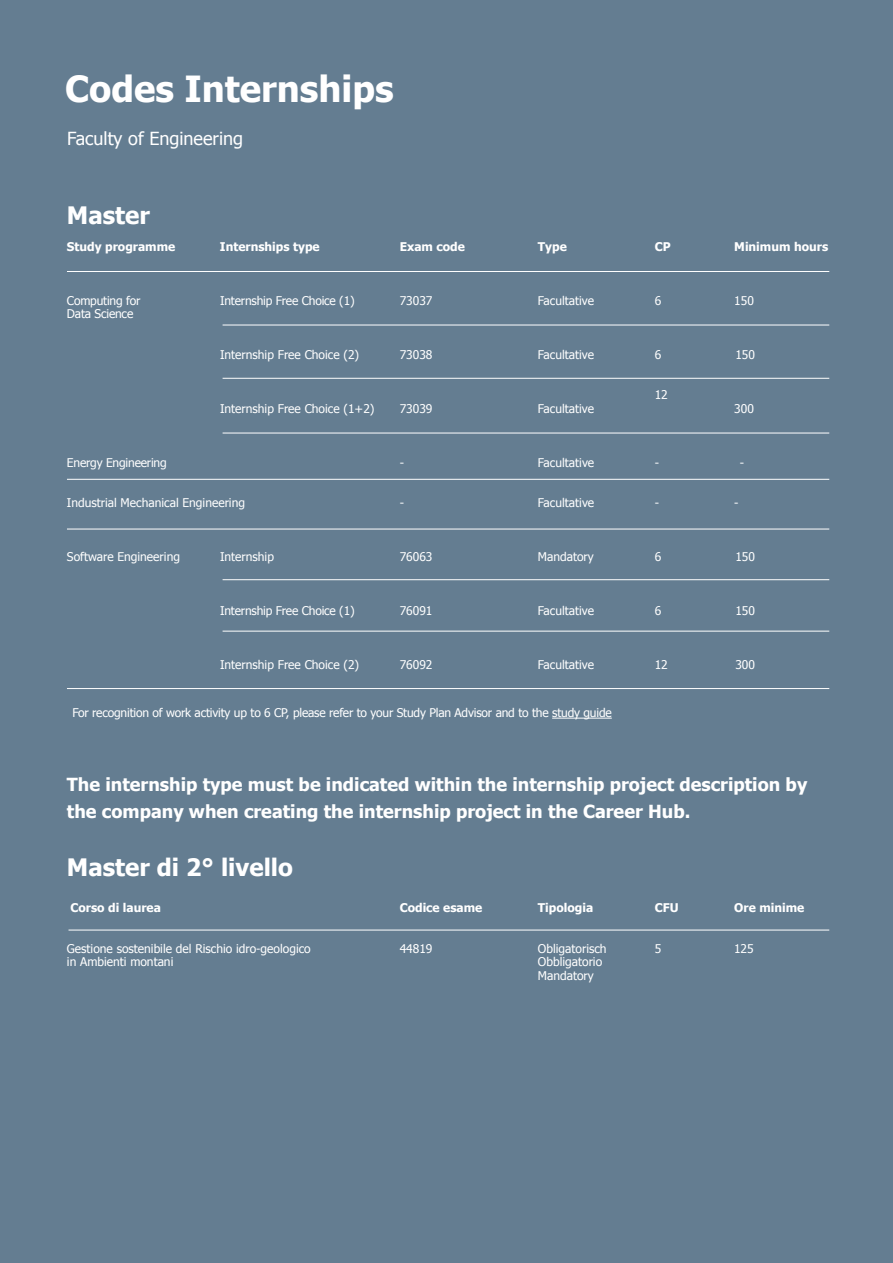
<style>
.page{position:relative;width:893px;height:1263px;background:#647d91}
.page>*{position:absolute;margin:0;border:0;box-sizing:border-box;transform-origin:0 0}
.t1{font:700 36px "Tahoma";color:#fff}
.t2{font:700 24px "Tahoma";color:#fff}
.t3{font:700 18px/27px "Tahoma";color:#fff}
.t4{font:18px "Tahoma";color:#fff}
.t5{font:12px/13.5px "Tahoma";color:#fff}
.t6{font:700 12px "Tahoma";color:#fff}
</style>
<div class="page">
<hr style="left:223px;top:325px;width:606px;height:1px;background:#fff">
<hr style="left:223px;top:631px;width:606px;height:1px;background:#fff">
<hr style="left:223px;top:579px;width:606px;height:1px;background:#fff">
<hr style="left:223px;top:378px;width:606px;height:1px;background:#fff">
<hr style="left:223px;top:433px;width:606px;height:1px;background:#fff">
<hr style="left:67px;top:271px;width:762px;height:1px;background:#fff">
<hr style="left:67px;top:479px;width:762px;height:1px;background:#fff">
<hr style="left:67px;top:529px;width:762px;height:1px;background:#fff">
<hr style="left:67px;top:688px;width:762px;height:1px;background:#fff">
<hr style="left:69px;top:930px;width:760px;height:1px;background:#fff">
<hr style="left:552px;top:718px;width:60px;height:1px;background:#fff">
<h1 class="t1" style="left:65px;top:64px;width:330px">Codes Internships</h1>
<h3 class="t4" style="left:67px;top:126px;width:177px">Faculty of Engineering</h3>
<h2 class="t2" style="left:67px;top:198px;width:84px">Master</h2>
<p class="t6" style="left:67px;top:238px;width:110px">Study programme</p>
<p class="t6" style="left:220px;top:238px;width:101px">Internships type</p>
<p class="t6" style="left:400px;top:238px;width:67px">Exam code</p>
<p class="t6" style="left:538px;top:238px;width:30px">Type</p>
<p class="t6" style="left:655px;top:238px;width:17px">CP</p>
<p class="t6" style="left:734px;top:238px;width:95px">Minimum hours</p>
<p class="t5" style="left:67px;top:293px;width:75px">Computing for<br>Data Science</p>
<p class="t5" style="left:220px;top:293px;width:136px">Internship Free Choice (1)</p>
<p class="t5" style="left:400px;top:293px;width:34px">73037</p>
<p class="t5" style="left:220px;top:347px;width:141px">Internship Free Choice (2)</p>
<p class="t5" style="left:400px;top:347px;width:34px">73038</p>
<p class="t5" style="left:220px;top:401px;width:156px">Internship Free Choice (1+2)</p>
<p class="t5" style="left:400px;top:401px;width:34px">73039</p>
<p class="t5" style="left:538px;top:293px;width:58px">Facultative</p>
<p class="t5" style="left:655px;top:293px;width:8px">6</p>
<p class="t5" style="left:734px;top:293px;width:21px">150</p>
<p class="t5" style="left:538px;top:347px;width:58px">Facultative</p>
<p class="t5" style="left:655px;top:347px;width:8px">6</p>
<p class="t5" style="left:735px;top:347px;width:21px">150</p>
<p class="t5" style="left:655px;top:387px;width:15px">12</p>
<p class="t5" style="left:538px;top:401px;width:58px">Facultative</p>
<p class="t5" style="left:734px;top:401px;width:21px">300</p>
<p class="t5" style="left:67px;top:455px;width:101px">Energy Engineering</p>
<p class="t5" style="left:400px;top:455px;width:6px">-</p>
<p class="t5" style="left:538px;top:455px;width:58px">Facultative</p>
<p class="t5" style="left:655px;top:455px;width:6px">-</p>
<p class="t5" style="left:740px;top:455px;width:6px">-</p>
<p class="t5" style="left:67px;top:495px;width:180px">Industrial Mechanical Engineering</p>
<p class="t5" style="left:400px;top:495px;width:6px">-</p>
<p class="t5" style="left:538px;top:495px;width:58px">Facultative</p>
<p class="t5" style="left:655px;top:495px;width:6px">-</p>
<p class="t5" style="left:734px;top:495px;width:6px">-</p>
<p class="t5" style="left:67px;top:549px;width:115px">Software Engineering</p>
<p class="t5" style="left:220px;top:549px;width:55px">Internship</p>
<p class="t5" style="left:400px;top:549px;width:34px">76063</p>
<p class="t5" style="left:538px;top:549px;width:58px">Mandatory</p>
<p class="t5" style="left:655px;top:549px;width:8px">6</p>
<p class="t5" style="left:735px;top:549px;width:21px">150</p>
<p class="t5" style="left:220px;top:603px;width:136px">Internship Free Choice (1)</p>
<p class="t5" style="left:400px;top:603px;width:34px">76091</p>
<p class="t5" style="left:538px;top:603px;width:58px">Facultative</p>
<p class="t5" style="left:655px;top:603px;width:8px">6</p>
<p class="t5" style="left:735px;top:603px;width:21px">150</p>
<p class="t5" style="left:220px;top:657px;width:141px">Internship Free Choice (2)</p>
<p class="t5" style="left:400px;top:657px;width:34px">76092</p>
<p class="t5" style="left:538px;top:657px;width:58px">Facultative</p>
<p class="t5" style="left:655px;top:657px;width:15px">12</p>
<p class="t5" style="left:735px;top:657px;width:21px">300</p>
<p class="t5" style="left:72px;top:705px;width:541px">For recognition of work activity up to 6 CP, please refer to your Study Plan Advisor and to the study guide</p>
<h3 class="t3" style="left:67px;top:769px;width:742px">The internship type must be indicated within the internship project description by the company when creating the internship project in the Career Hub.</h3>
<h2 class="t2" style="left:67px;top:851px;width:227px">Master di 2° livello</h2>
<p class="t6" style="left:70px;top:899px;width:92px">Corso di laurea</p>
<p class="t6" style="left:400px;top:899px;width:84px">Codice esame</p>
<p class="t6" style="left:538px;top:899px;width:57px">Tipologia</p>
<p class="t6" style="left:655px;top:899px;width:25px">CFU</p>
<p class="t6" style="left:734px;top:899px;width:72px">Ore minime</p>
<p class="t5" style="left:67px;top:941px;width:245px">Gestione sostenibile del Rischio idro-geologico in Ambienti montani</p>
<p class="t5" style="left:400px;top:941px;width:34px">44819</p>
<p class="t5" style="left:538px;top:941px;width:70px">Obligatorisch<br>Obbligatorio<br>Mandatory</p>
<p class="t5" style="left:655px;top:941px;width:8px">5</p>
<p class="t5" style="left:734px;top:941px;width:21px">125</p>
</div>
